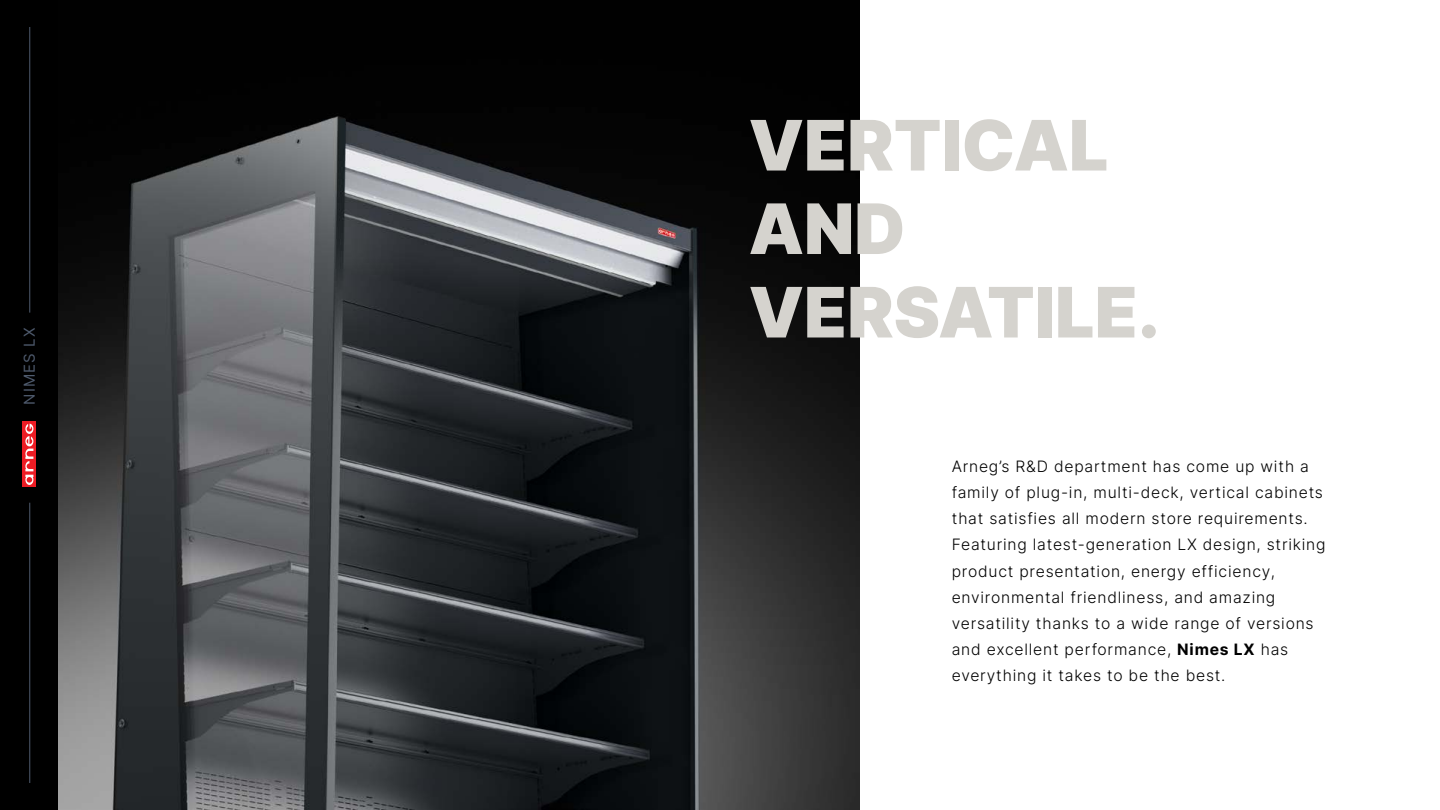
<style>
.page{position:relative;width:1440px;height:810px;background:#fff}
.page>*{position:absolute;margin:0;border:0;box-sizing:border-box;transform-origin:0 0}
.t1{font:900 69.6px/83.5px "Inter";color:#d5d3ce}
.t2{font:300 15.67px/26.2px "Inter";letter-spacing:.05em;color:#000}
.t3{font:15px "Inter";letter-spacing:.075em;color:#4f5b6e}
.s1{font-weight:700}
</style>
<div class="page">
<div style="left:0;top:0;width:58px;height:810px;background:#000"></div>
<img style="left:58px;top:0;width:801px;height:810px">
<hr style="left:29px;top:27px;width:1px;height:286px;background:#4f5b6e">
<hr style="left:29px;top:503px;width:1px;height:280px;background:#4f5b6e">
<div style="left:23px;top:421px;width:13px;height:66px;background:#ed1c24"></div>
<svg style="left:25px;top:424px;width:8px;height:61px"></svg>
<p class="t3" style="left:18px;top:405px;width:79px;rotate:-90deg">NIMES LX</p>
<h1 class="t1" style="left:749px;top:102px;width:413px">VERTICAL<br>AND<br>VERSATILE.</h1>
<p class="t2" style="left:952px;top:453px;width:375px">Arneg’s R&amp;D department has come up with a family of plug-in, multi-deck, vertical cabinets that satisfies all modern store requirements.<br>Featuring latest-generation LX design, striking product presentation, energy efficiency, environmental friendliness, and amazing versatility thanks to a wide range of versions and excellent performance, <span class="s1">Nimes LX</span> has everything it takes to be the best.</p>
</div>
